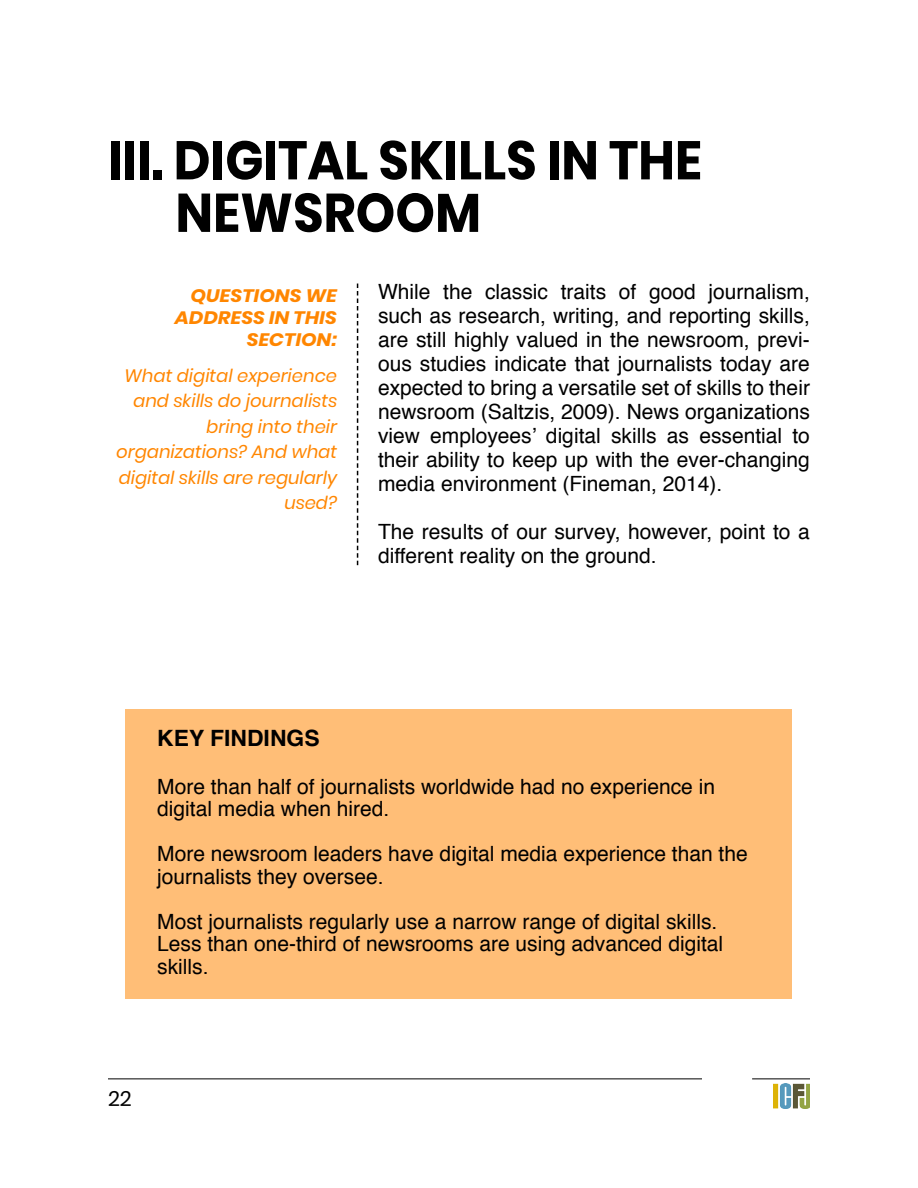
<style>
.page{position:relative;width:918px;height:1188px;background:#fff}
.page>*{position:absolute;margin:0;border:0;box-sizing:border-box;transform-origin:0 0}
.t1{font:700 54.3px/52.5px "Poppins";color:#000;scale:.93 1}
.t2{font:700 22.5px "Helvetica";color:#000}
.t3{font:21px/24px "Helvetica";color:#000}
.t4{font:21px "Poppins";color:#000}
.t5{font:italic 18px/25.5px "Poppins";color:#ff8600;text-align:right}
.t6{font:italic 700 18px/21.6px "Poppins";color:#ff8600;text-align:right;scale:1.1 1}
</style>
<div class="page">
<div style="left:126px;top:710px;width:666px;height:289px;background:#ffbe77"></div>
<img style="left:773px;top:1084px;width:37px;height:25px">
<hr style="left:752px;top:1078px;width:58px;height:1px;background:#000">
<hr style="left:108px;top:1078px;width:594px;height:1px;background:#000">
<svg style="left:357px;top:284px;width:1px;height:281px"></svg>
<h1 class="t1" style="left:175px;top:134px;width:568px;text-indent:-67px">III. DIGITAL SKILLS IN THE<br>NEWSROOM</h1>
<p class="t6" style="left:175px;top:285px;width:149px">QUESTIONS WE<br>ADDRESS IN THIS<br>SECTION:</p>
<p class="t5" style="left:116px;top:363px;width:222px">What digital experience and skills do journalists bring into their organizations? And what digital skills are regularly used?</p>
<p class="t3" style="left:378px;top:280px;width:433px;text-align:justify">While the classic traits of good journalism, such as research, writing, and reporting skills, are still highly valued in the newsroom, previ&shy;ous studies indicate that journalists today are expected to bring a versatile set of skills to their newsroom (Saltzis, 2009). News organizations view employees’ digital skills as essential to their ability to keep up with the ever-changing media environment (Fineman, 2014).</p>
<p class="t3" style="left:378px;top:520px;width:433px">The results of our survey, however, point to a different reality on the ground.</p>
<p class="t2" style="left:157px;top:720px;width:164px">KEY FINDINGS</p>
<p class="t3" style="left:157px;top:776px;width:559px;line-height:22.5px">More than half of journalists worldwide had no experience in digital media when hired.</p>
<p class="t3" style="left:157px;top:843px;width:592px;line-height:22.5px">More newsroom leaders have digital media experience than the journalists they oversee.</p>
<p class="t3" style="left:157px;top:911px;width:568px;line-height:22.5px">Most journalists regularly use a narrow range of digital skills.<br>Less than one-third of newsrooms are using advanced digital skills.</p>
<p class="t4" style="left:108px;top:1086px;width:25px">22</p>
</div>
